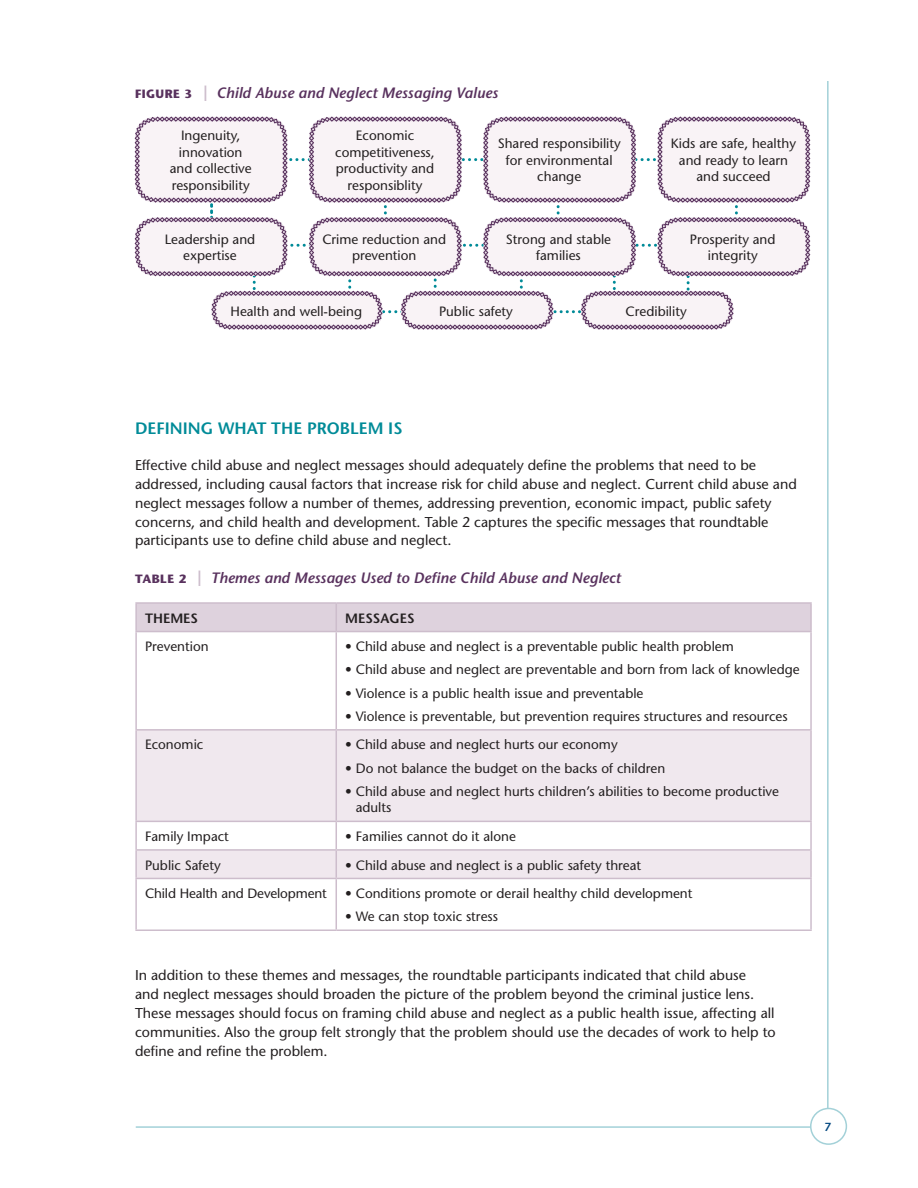
<style>
.page{position:relative;width:918px;height:1188px;background:#fff}
.page>*{position:absolute;margin:0;border:0;box-sizing:border-box;transform-origin:0 0}
.Subhed{font:600 16.5px "Stone Sans";color:#008b98}
.Body_copy{font:italic 600 15px "Stone Sans";color:#59325e}
.Figure___Table_headl{font:italic 600 15px "Stone Sans";color:#59325e}
.Body_copy-2{font:14.25px/18.9px "Stone Sans";color:#231f20}
.table_figure_text{font:13.5px/16.5px "Stone Sans";color:#231f20;text-align:center}
.t1{font:600 13.5px "Stone Sans";color:#231f20}
.t2{font:600 11.7px "Stone Sans";color:#00467f}
.s1{font-weight:700;font-style:normal;font-size:12px}
.s2{font-size:21px;color:#cdbdcc}
</style>
<div class="page">
<hr style="left:827px;top:81px;width:2px;height:1043px;background:#a3d1d8">
<hr style="left:136px;top:1126px;width:693px;height:2px;background:#a3d1d8">
<div style="left:811px;top:1108px;width:35px;height:36px;background:#fff;border-radius:50%"></div>
<div style="left:810px;top:1108px;width:37px;height:37px;border:2px solid #a3d1d8;border-radius:50%"></div>
<svg style="left:137px;top:731px;width:673px;height:147px;fill:#f0e8ee"></svg>
<hr style="left:135px;top:602px;width:201px;height:2px;background:#cdbdcc">
<hr style="left:135px;top:604px;width:2px;height:27px;background:#cdbdcc">
<hr style="left:336px;top:602px;width:476px;height:2px;background:#cdbdcc">
<div style="left:137px;top:604px;width:673px;height:27px;background:#ded2dd"></div>
<hr style="left:810px;top:604px;width:2px;height:27px;background:#cdbdcc">
<hr style="left:336px;top:632px;width:1px;height:97px;background:#cdbdcc">
<hr style="left:135px;top:731px;width:2px;height:90px;background:#cdbdcc">
<hr style="left:336px;top:731px;width:1px;height:90px;background:#cdbdcc">
<hr style="left:810px;top:731px;width:2px;height:90px;background:#cdbdcc">
<hr style="left:135px;top:851px;width:2px;height:27px;background:#cdbdcc">
<svg style="left:336px;top:822px;width:1px;height:56px"></svg>
<hr style="left:810px;top:851px;width:2px;height:27px;background:#cdbdcc">
<hr style="left:135px;top:878px;width:201px;height:1px;background:#cdbdcc">
<hr style="left:135px;top:879px;width:2px;height:50px;background:#cdbdcc">
<hr style="left:336px;top:878px;width:476px;height:1px;background:#cdbdcc">
<hr style="left:336px;top:879px;width:1px;height:50px;background:#cdbdcc">
<hr style="left:810px;top:879px;width:2px;height:50px;background:#cdbdcc">
<hr style="left:135px;top:929px;width:201px;height:2px;background:#cdbdcc">
<hr style="left:336px;top:929px;width:476px;height:2px;background:#cdbdcc">
<hr style="left:135px;top:631px;width:201px;height:1px;background:#cdbdcc">
<hr style="left:135px;top:632px;width:2px;height:97px;background:#cdbdcc">
<hr style="left:336px;top:631px;width:476px;height:1px;background:#cdbdcc">
<hr style="left:810px;top:632px;width:2px;height:97px;background:#cdbdcc">
<hr style="left:135px;top:729px;width:201px;height:2px;background:#cdbdcc">
<hr style="left:336px;top:729px;width:476px;height:2px;background:#cdbdcc">
<hr style="left:135px;top:821px;width:201px;height:1px;background:#cdbdcc">
<hr style="left:135px;top:822px;width:2px;height:27px;background:#cdbdcc">
<hr style="left:336px;top:821px;width:476px;height:1px;background:#cdbdcc">
<hr style="left:810px;top:822px;width:2px;height:27px;background:#cdbdcc">
<hr style="left:135px;top:849px;width:201px;height:2px;background:#cdbdcc">
<hr style="left:336px;top:849px;width:476px;height:2px;background:#cdbdcc">
<svg style="left:135px;top:117px;width:675px;height:213px"></svg>
<p class="Figure___Table_headl" style="left:135px;top:83px;width:364px"><span class="s1">FIGURE 3</span> <span class="s2">|</span> Child Abuse and Neglect Messaging Values</p>
<p class="table_figure_text" style="left:170px;top:127px;width:83px">Ingenuity, innovation and collective responsibility</p>
<p class="table_figure_text" style="left:335px;top:127px;width:101px">Economic competitiveness, productivity and responsiblity</p>
<p class="table_figure_text" style="left:498px;top:135px;width:125px">Shared responsibility for environmental change</p>
<p class="table_figure_text" style="left:671px;top:135px;width:127px">Kids are safe, healthy and ready to learn and succeed</p>
<p class="table_figure_text" style="left:165px;top:231px;width:92px">Leadership and expertise</p>
<p class="table_figure_text" style="left:322px;top:231px;width:125px">Crime reduction and prevention</p>
<p class="table_figure_text" style="left:506px;top:231px;width:107px">Strong and stable families</p>
<p class="table_figure_text" style="left:690px;top:231px;width:87px">Prosperity and integrity</p>
<p class="table_figure_text" style="left:231px;top:303px;width:133px">Health and well-being</p>
<p class="table_figure_text" style="left:439px;top:303px;width:75px">Public safety</p>
<p class="table_figure_text" style="left:626px;top:303px;width:63px">Credibility</p>
<p class="Subhed" style="left:135px;top:418px;width:269px">DEFINING WHAT THE PROBLEM IS</p>
<p class="Body_copy-2" style="left:135px;top:455px;width:663px">Effective child abuse and neglect messages should adequately define the problems that need to be addressed, including causal factors that increase risk for child abuse and neglect. Current child abuse and neglect messages follow a number of themes, addressing prevention, economic impact, public safety concerns, and child health and development. Table 2 captures the specific messages that roundtable participants use to define child abuse and neglect.</p>
<p class="Body_copy" style="left:135px;top:569px;width:487px"><span class="s1">TABLE 2</span> <span class="s2">|</span> Themes and Messages Used to Define Child Abuse and Neglect</p>
<p class="t1" style="left:145px;top:610px;width:55px">THEMES</p>
<p class="t1" style="left:345px;top:610px;width:71px">MESSAGES</p>
<p class="table_figure_text" style="left:145px;top:638px;width:65px">Prevention</p>
<p class="table_figure_text" style="left:345px;top:638px;width:390px">• Child abuse and neglect is a preventable public health problem</p>
<p class="table_figure_text" style="left:345px;top:661px;width:456px">• Child abuse and neglect are preventable and born from lack of knowledge</p>
<p class="table_figure_text" style="left:345px;top:685px;width:300px">• Violence is a public health issue and preventable</p>
<p class="table_figure_text" style="left:345px;top:708px;width:444px">• Violence is preventable, but prevention requires structures and resources</p>
<p class="table_figure_text" style="left:145px;top:736px;width:60px">Economic</p>
<p class="table_figure_text" style="left:345px;top:736px;width:274px">• Child abuse and neglect hurts our economy</p>
<p class="table_figure_text" style="left:345px;top:760px;width:322px">• Do not balance the budget on the backs of children</p>
<p class="table_figure_text" style="left:356px;top:783px;width:425px;text-align:left;text-indent:-11px">• Child abuse and neglect hurts children’s abilities to become productive adults</p>
<p class="table_figure_text" style="left:145px;top:828px;width:85px">Family Impact</p>
<p class="table_figure_text" style="left:345px;top:828px;width:172px">• Families cannot do it alone</p>
<p class="table_figure_text" style="left:145px;top:856px;width:77px">Public Safety</p>
<p class="table_figure_text" style="left:345px;top:856px;width:298px">• Child abuse and neglect is a public safety threat</p>
<p class="table_figure_text" style="left:145px;top:885px;width:183px">Child Health and Development</p>
<p class="table_figure_text" style="left:345px;top:885px;width:349px">• Conditions promote or derail healthy child development</p>
<p class="table_figure_text" style="left:345px;top:908px;width:154px">• We can stop toxic stress</p>
<p class="Body_copy-2" style="left:135px;top:966px;width:642px">In addition to these themes and messages, the roundtable participants indicated that child abuse<br>and neglect messages should broaden the picture of the problem beyond the criminal justice lens.<br>These messages should focus on framing child abuse and neglect as a public health issue, affecting all communities. Also the group felt strongly that the problem should use the decades of work to help to define and refine the problem.</p>
<p class="t2" style="left:825px;top:1120px;width:8px">7</p>
</div>
